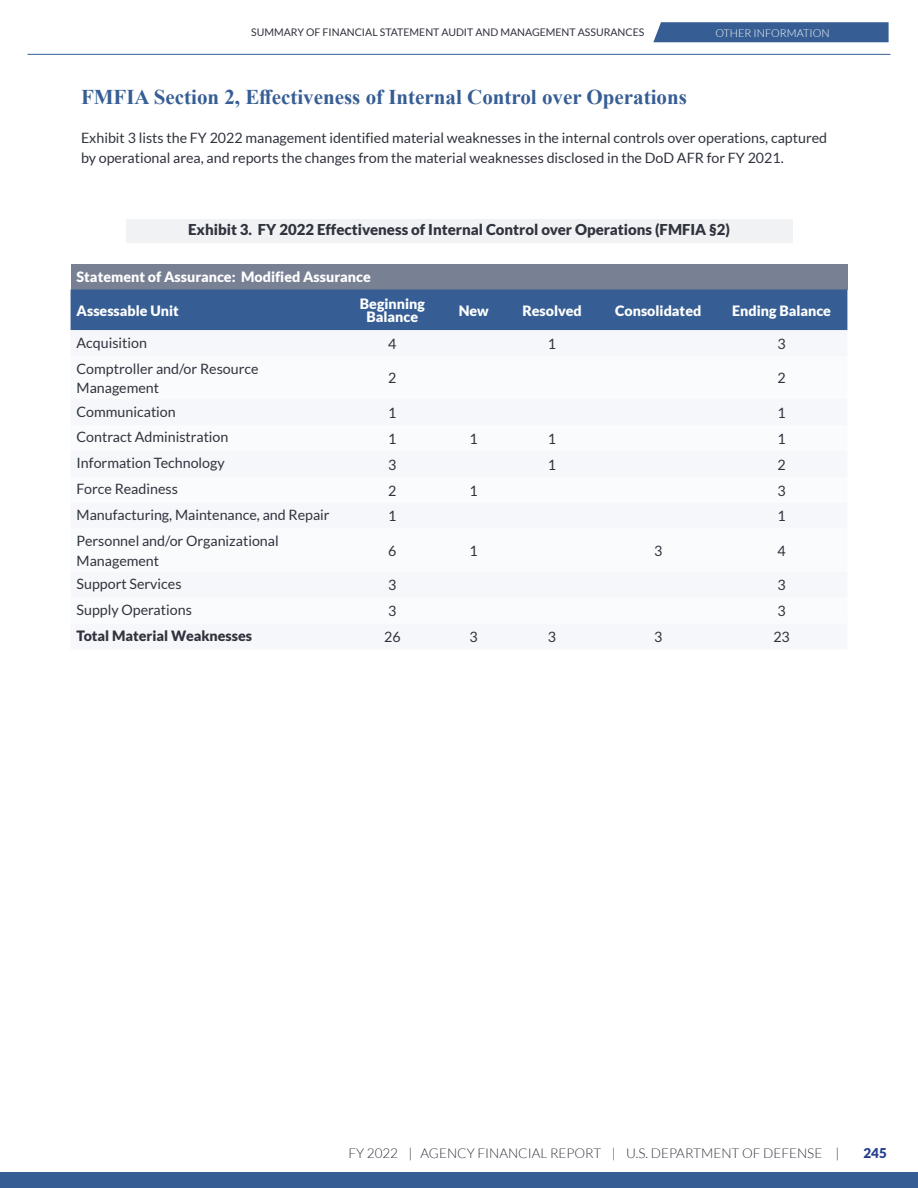
<style>
.page{position:relative;width:918px;height:1188px;background:#fff}
.page>*{position:absolute;margin:0;border:0;box-sizing:border-box;transform-origin:0 0}
.t1{font:700 21px "Times New Roman";color:#365e94}
.t2{font:900 15px "Lato";color:#30343e}
.Internal_Copy{font:14.25px/19.5px "Lato";color:#30333d}
.Internal_Copy-2{font:900 14.25px/13.5px "Lato";color:#fff;text-align:center}
.Internal_Copy-3{font:900 14.25px "Lato";color:#30333d}
.t3{font:300 13.5px "Lato";color:#30333d}
.t4{font:900 13.5px "Lato";color:#253f8e}
.t5{font:300 10.95px "Lato";color:#fff}
.t6{font:10.5px "Lato";color:#30333d}
</style>
<div class="page">
<svg style="left:653px;top:22px;width:236px;height:20px;background:#3c6297"></svg>
<hr style="left:28px;top:54px;width:862px;height:1px;background:#365e94">
<div style="left:0;top:1172px;width:918px;height:16px;background:#365e94"></div>
<div style="left:126px;top:219px;width:666px;height:24px;background:#f1f2f4"></div>
<div style="left:71px;top:264px;width:776px;height:26px;background:#788094"></div>
<div style="left:71px;top:290px;width:776px;height:40px;background:#365e94"></div>
<p class="t6" style="left:251px;top:27px;width:395px">SUMMARY OF FINANCIAL STATEMENT AUDIT AND MANAGEMENT ASSURANCES</p>
<p class="t5" style="left:715px;top:27px;width:116px">OTHER INFORMATION</p>
<h3 class="t1" style="left:81px;top:82px;width:607px">FMFIA Section 2, Effectiveness of Internal Control over Operations</h3>
<p class="Internal_Copy" style="left:81px;top:128px;width:748px">Exhibit 3 lists the FY 2022 management identified material weaknesses in the internal controls over operations, captured by operational area, and reports the changes from the material weaknesses disclosed in the DoD AFR for FY 2021.</p>
<p class="t2" style="left:188px;top:221px;width:543px">Exhibit 3. FY 2022 Effectiveness of Internal Control over Operations (FMFIA §2)</p>
<p class="Internal_Copy-2" style="left:77px;top:270px;width:296px">Statement of Assurance: Modified Assurance</p>
<p class="Internal_Copy-2" style="left:77px;top:303px;width:104px">Assessable Unit</p>
<p class="Internal_Copy-2" style="left:360px;top:297px;width:66px">Beginning<br>Balance</p>
<p class="Internal_Copy-2" style="left:459px;top:303px;width:32px">New</p>
<p class="Internal_Copy-2" style="left:522px;top:303px;width:61px">Resolved</p>
<p class="Internal_Copy-2" style="left:615px;top:303px;width:88px">Consolidated</p>
<p class="Internal_Copy-2" style="left:732px;top:303px;width:100px">Ending Balance</p>
<p class="Internal_Copy" style="left:77px;top:333px;width:72px">Acquisition</p>
<p class="Internal_Copy" style="left:388px;top:334px;width:10px">4</p>
<p class="Internal_Copy" style="left:548px;top:334px;width:10px">1</p>
<p class="Internal_Copy" style="left:778px;top:334px;width:10px">3</p>
<p class="Internal_Copy" style="left:77px;top:359px;width:184px">Comptroller and/or Resource<br>Management</p>
<p class="Internal_Copy" style="left:388px;top:368px;width:10px">2</p>
<p class="Internal_Copy" style="left:778px;top:368px;width:10px">2</p>
<p class="Internal_Copy" style="left:77px;top:402px;width:101px">Communication</p>
<p class="Internal_Copy" style="left:388px;top:403px;width:10px">1</p>
<p class="Internal_Copy" style="left:778px;top:403px;width:10px">1</p>
<p class="Internal_Copy" style="left:77px;top:427px;width:153px">Contract Administration</p>
<p class="Internal_Copy" style="left:388px;top:429px;width:10px">1</p>
<p class="Internal_Copy" style="left:470px;top:429px;width:10px">1</p>
<p class="Internal_Copy" style="left:548px;top:429px;width:10px">1</p>
<p class="Internal_Copy" style="left:778px;top:429px;width:10px">1</p>
<p class="Internal_Copy" style="left:77px;top:453px;width:150px">Information Technology</p>
<p class="Internal_Copy" style="left:388px;top:455px;width:10px">3</p>
<p class="Internal_Copy" style="left:548px;top:455px;width:10px">1</p>
<p class="Internal_Copy" style="left:778px;top:455px;width:10px">2</p>
<p class="Internal_Copy" style="left:77px;top:479px;width:103px">Force Readiness</p>
<p class="Internal_Copy" style="left:388px;top:481px;width:10px">2</p>
<p class="Internal_Copy" style="left:470px;top:481px;width:10px">1</p>
<p class="Internal_Copy" style="left:778px;top:481px;width:10px">3</p>
<p class="Internal_Copy" style="left:77px;top:505px;width:255px">Manufacturing, Maintenance, and Repair</p>
<p class="Internal_Copy" style="left:388px;top:506px;width:10px">1</p>
<p class="Internal_Copy" style="left:778px;top:506px;width:10px">1</p>
<p class="Internal_Copy" style="left:77px;top:531px;width:204px">Personnel and/or Organizational<br>Management</p>
<p class="Internal_Copy" style="left:388px;top:541px;width:10px">6</p>
<p class="Internal_Copy" style="left:470px;top:541px;width:10px">1</p>
<p class="Internal_Copy" style="left:654px;top:541px;width:10px">3</p>
<p class="Internal_Copy" style="left:778px;top:541px;width:10px">4</p>
<p class="Internal_Copy" style="left:77px;top:574px;width:106px">Support Services</p>
<p class="Internal_Copy" style="left:388px;top:575px;width:10px">3</p>
<p class="Internal_Copy" style="left:778px;top:575px;width:10px">3</p>
<p class="Internal_Copy" style="left:77px;top:600px;width:117px">Supply Operations</p>
<p class="Internal_Copy" style="left:388px;top:601px;width:10px">3</p>
<p class="Internal_Copy" style="left:778px;top:601px;width:10px">3</p>
<p class="Internal_Copy-3" style="left:77px;top:627px;width:177px">Total Material Weaknesses</p>
<p class="Internal_Copy" style="left:384px;top:627px;width:18px">26</p>
<p class="Internal_Copy" style="left:470px;top:627px;width:10px">3</p>
<p class="Internal_Copy" style="left:548px;top:627px;width:10px">3</p>
<p class="Internal_Copy" style="left:654px;top:627px;width:10px">3</p>
<p class="Internal_Copy" style="left:773px;top:627px;width:18px">23</p>
<p class="t3" style="left:348px;top:1146px;width:493px">FY 2022 | AGENCY FINANCIAL REPORT | U.S. DEPARTMENT OF DEFENSE |</p>
<p class="t4" style="left:863px;top:1145px;width:25px">245</p>
</div>
